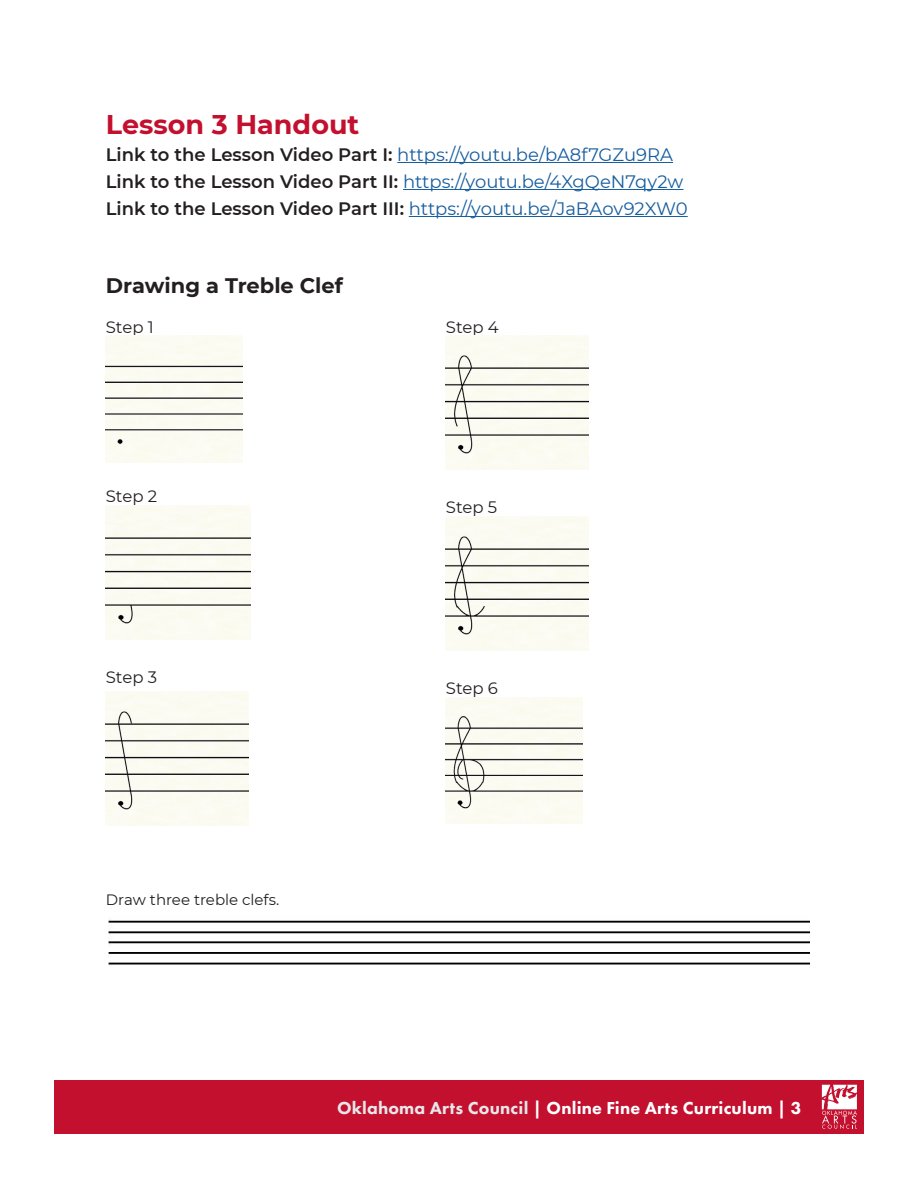
<style>
.page{position:relative;width:918px;height:1188px;background:#fff}
.page>*{position:absolute;margin:0;border:0;box-sizing:border-box;transform-origin:0 0}
.activities{font:700 27px "Montserrat";color:#c3102f}
.Heading_1{font:700 21px "Montserrat";color:#231f20}
.Body_Text{font:18px "Montserrat";color:#175d9e}
.t1{font:600 18px "Montserrat";color:#231f20}
.t2{font:800 18px "Futura PT";letter-spacing:.01em;color:#fff}
.Body_Text-2{font:16.5px "Montserrat";color:#231f20}
.t3{font:15px "Montserrat";color:#231f20}
.s1{font-weight:600;color:#231f20}
.s2{font-weight:400;color:#175d9e}
.s3{color:#e6e7e9}
</style>
<div class="page">
<div style="left:54px;top:1080px;width:810px;height:54px;background:#c3102f"></div>
<svg style="left:822px;top:1085px;width:35px;height:44px"></svg>
<hr style="left:397px;top:162px;width:276px;height:1px;background:#175d9e">
<hr style="left:403px;top:189px;width:280px;height:1px;background:#175d9e">
<hr style="left:409px;top:216px;width:279px;height:1px;background:#175d9e">
<img style="left:106px;top:336px;width:136px;height:127px">
<img style="left:106px;top:505px;width:144px;height:134px">
<img style="left:106px;top:691px;width:143px;height:134px">
<img style="left:446px;top:336px;width:143px;height:134px">
<img style="left:446px;top:516px;width:143px;height:135px">
<img style="left:446px;top:697px;width:136px;height:127px">
<img style="left:108px;top:920px;width:702px;height:45px">
<p class="activities" style="left:106px;top:105px;width:255px">Lesson 3 Handout</p>
<p class="Body_Text" style="left:106px;top:142px;width:569px"><span class="s1">Link to the Lesson Video Part I:</span> https://youtu.be/bA8f7GZu9RA</p>
<p class="Body_Text" style="left:106px;top:169px;width:579px"><span class="s1">Link to the Lesson Video Part II:</span> https://youtu.be/4XgQeN7qy2w</p>
<p class="t1" style="left:106px;top:196px;width:583px">Link to the Lesson Video Part III: <span class="s2">https://youtu.be/JaBAov92XW0</span></p>
<p class="Heading_1" style="left:106px;top:270px;width:239px">Drawing a Treble Clef</p>
<p class="Body_Text-2" style="left:106px;top:315px;width:49px">Step 1</p>
<p class="Body_Text-2" style="left:106px;top:485px;width:53px">Step 2</p>
<p class="Body_Text-2" style="left:106px;top:665px;width:53px">Step 3</p>
<p class="t3" style="left:106px;top:889px;width:175px">Draw three treble clefs.</p>
<p class="Body_Text-2" style="left:446px;top:315px;width:54px">Step 4</p>
<p class="Body_Text-2" style="left:446px;top:496px;width:53px">Step 5</p>
<p class="Body_Text-2" style="left:446px;top:676px;width:54px">Step 6</p>
<p class="t2" style="left:337px;top:1097px;width:466px"><span class="s3">Oklahoma Arts Council</span> | Online Fine Arts Curriculum | 3</p>
</div>
